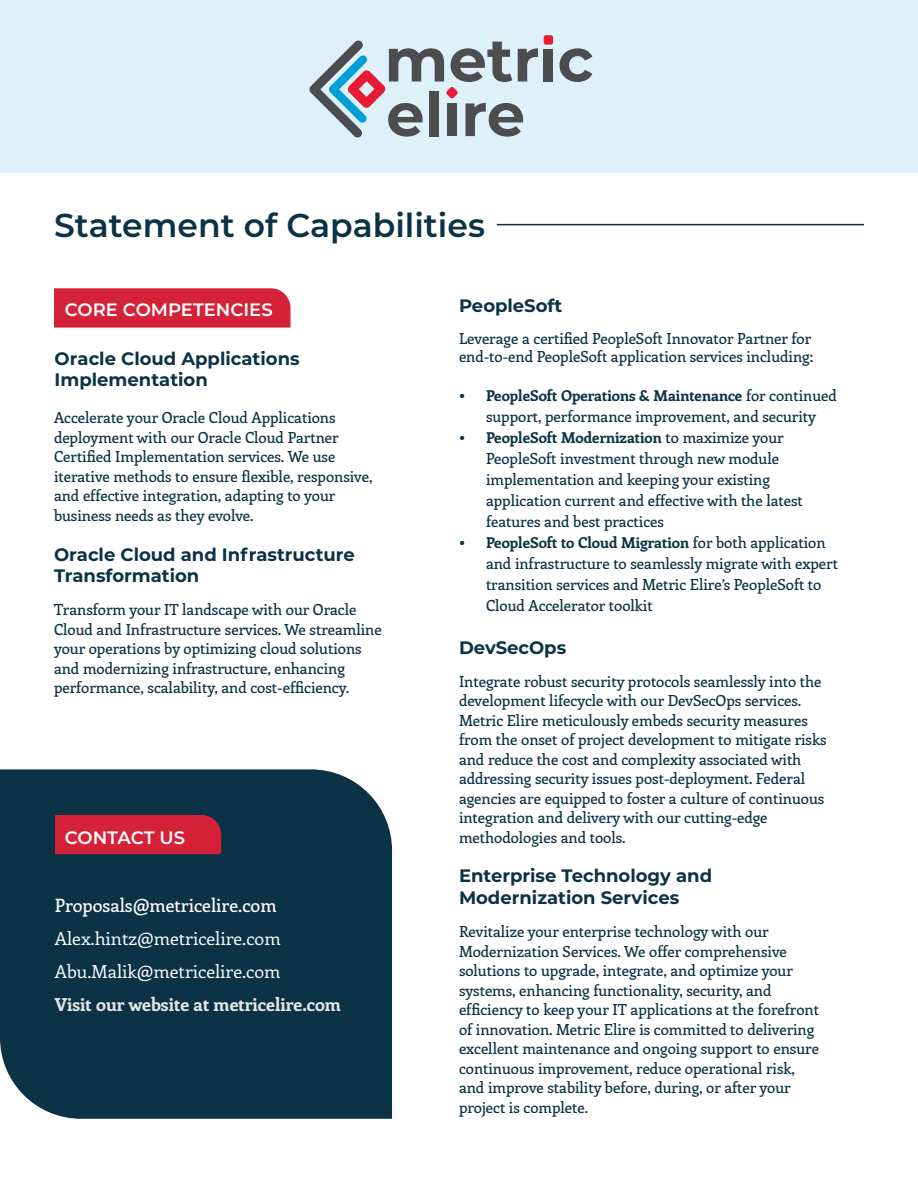
<style>
.page{position:relative;width:918px;height:1188px;background:#fff}
.page>*{position:absolute;margin:0;border:0;box-sizing:border-box;transform-origin:0 0}
.t1{font:600 33px "Montserrat";color:#0c3245}
.t2{font:700 18px/21.6px "Montserrat";color:#0c3245}
.t3{font:18px/33px "Enriqueta";color:#fff}
.t4{font:700 18px "Enriqueta";color:#e6e7e6}
.t5{font:600 18px "Montserrat";color:#fff}
.t6{font:500 18px "Enriqueta";color:#fff}
.t7{font:500 15px/19.5px "Enriqueta";color:#0c3245}
.s1{font-weight:700}
</style>
<div class="page">
<div style="left:0;top:0;width:918px;height:173px;background:#def1f9"></div>
<div style="left:544px;top:49px;width:9px;height:33px;background:#4c4d4f"></div>
<svg style="left:560px;top:48px;width:32px;height:34px"></svg>
<div style="left:544px;top:35px;width:9px;height:10px;background:#e71b35;border-radius:2px"></div>
<svg style="left:309px;top:40px;width:229px;height:98px"></svg>
<hr style="left:497px;top:224px;width:367px;height:1px;background:#0c3245">
<div style="left:54px;top:288px;width:237px;height:40px;background:#d52239"></div>
<div style="left:0;top:769px;width:392px;height:350px;background:#0c3245"></div>
<div style="left:55px;top:815px;width:166px;height:39px;background:#d52239"></div>
<h1 class="t1" style="left:54px;top:202px;width:433px">Statement of Capabilities</h1>
<p class="t5" style="left:65px;top:297px;width:209px">CORE COMPETENCIES</p>
<p class="t2" style="left:55px;top:347px;width:247px">Oracle Cloud Applications<br>Implementation</p>
<p class="t7" style="left:54px;top:408px;width:320px">Accelerate your Oracle Cloud Applications deployment with our Oracle Cloud Partner Certified Implementation services. We use iterative methods to ensure flexible, responsive, and effective integration, adapting to your business needs as they evolve.</p>
<p class="t2" style="left:54px;top:543px;width:302px">Oracle Cloud and Infrastructure<br>Transformation</p>
<p class="t7" style="left:54px;top:600px;width:329px">Transform your IT landscape with our Oracle Cloud and Infrastructure services. We streamline your operations by optimizing cloud solutions and modernizing infrastructure, enhancing performance, scalability, and cost-efficiency.</p>
<p class="t5" style="left:65px;top:825px;width:122px">CONTACT US</p>
<p class="t6" style="left:55px;top:893px;width:223px">Proposals@metricelire.com</p>
<p class="t3" style="left:55px;top:921px;width:227px">Alex.hintz@metricelire.com<br>Abu.Malik@metricelire.com</p>
<p class="t4" style="left:55px;top:992px;width:288px">Visit our website at metricelire.com</p>
<p class="t2" style="left:459px;top:294px;width:105px">PeopleSoft</p>
<p class="t7" style="left:459px;top:329px;width:356px;line-height:18px">Leverage a certified PeopleSoft Innovator Partner for end-to-end PeopleSoft application services including:</p>
<p class="t7" style="left:459px;top:384px;width:379px;line-height:21px;text-align:center"><span class="s1">• PeopleSoft Operations &amp; Maintenance</span> for continued support, performance improvement, and security</p>
<p class="t7" style="left:486px;top:426px;width:318px;line-height:21px;text-indent:-27px"><span class="s1">• PeopleSoft Modernization</span> to maximize your PeopleSoft investment through new module implementation and keeping your existing application current and effective with the latest features and best practices</p>
<p class="t7" style="left:486px;top:531px;width:353px;line-height:21px;text-indent:-27px"><span class="s1">• PeopleSoft to Cloud Migration</span> for both application and infrastructure to seamlessly migrate with expert transition services and Metric Elire’s PeopleSoft to Cloud Accelerator toolkit</p>
<p class="t2" style="left:459px;top:636px;width:109px">DevSecOps</p>
<p class="t7" style="left:459px;top:671px;width:369px">Integrate robust security protocols seamlessly into the development lifecycle with our DevSecOps services.<br>Metric Elire meticulously embeds security measures from the onset of project development to mitigate risks and reduce the cost and complexity associated with addressing security issues post-deployment. Federal agencies are equipped to foster a culture of continuous integration and delivery with our cutting-edge methodologies and tools.</p>
<p class="t2" style="left:459px;top:864px;width:255px">Enterprise Technology and<br>Modernization Services</p>
<p class="t7" style="left:459px;top:921px;width:362px">Revitalize your enterprise technology with our Modernization Services. We offer comprehensive solutions to upgrade, integrate, and optimize your systems, enhancing functionality, security, and efficiency to keep your IT applications at the forefront of innovation. Metric Elire is committed to delivering excellent maintenance and ongoing support to ensure continuous improvement, reduce operational risk, and improve stability before, during, or after your project is complete.</p>
</div>
